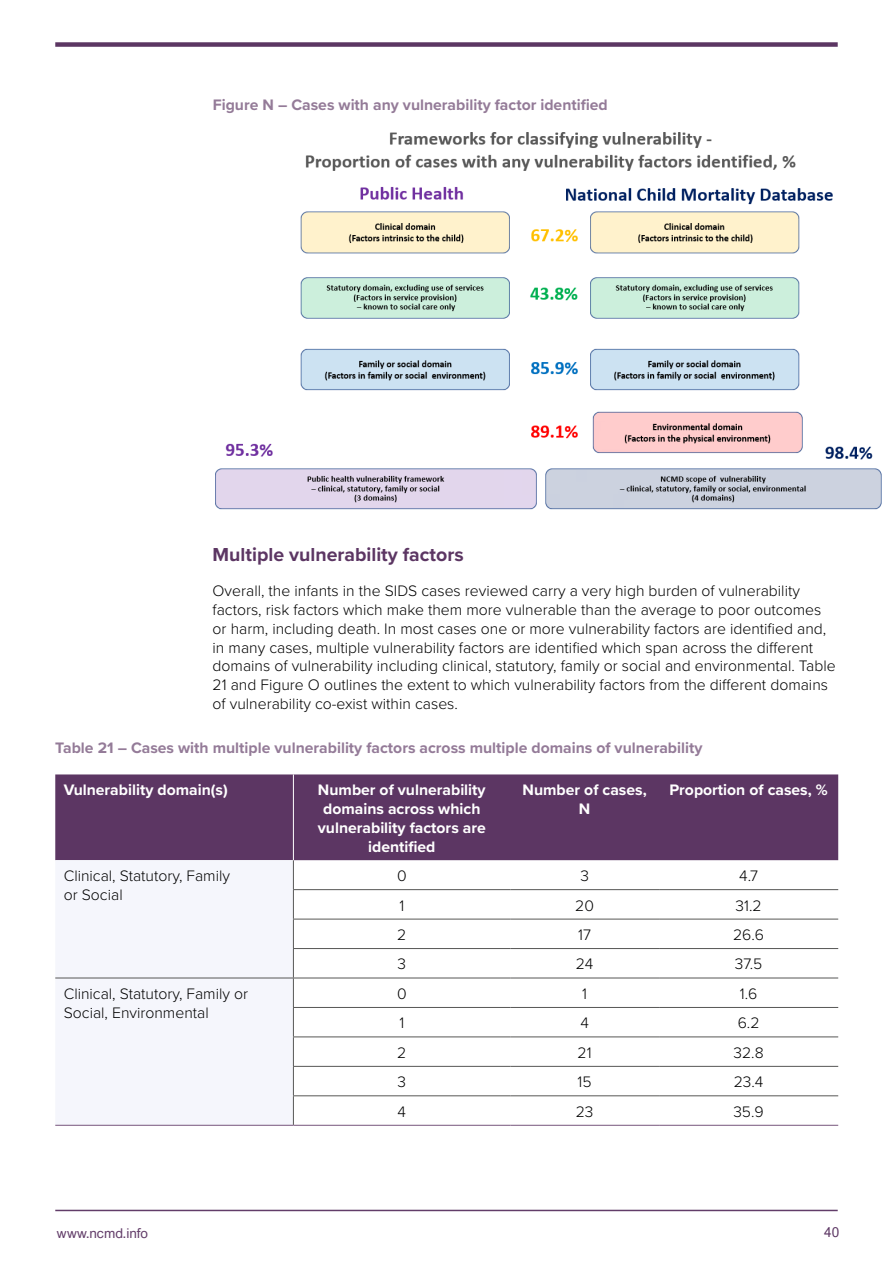
<style>
.page{position:relative;width:893px;height:1263px;background:#fff}
.page>*{position:absolute;margin:0;border:0;box-sizing:border-box;transform-origin:0 0}
.t1{font:700 19.5px "Proxima Nova";color:#5c3663}
.t2{font:300 15.75px/18.8px "Proxima Nova";color:#000}
.t3{font:700 15.75px "Proxima Nova";color:#947b98}
.t4{font:700 15.75px/18.8px "Proxima Nova";color:#fff;text-align:center}
.t5{font:13.5px "Arial Nova";color:#623d69}
.t6{font:13.5px "Arial Nova";color:#5c3663}
</style>
<div class="page">
<hr style="left:55px;top:1210px;width:783px;height:1px;background:#623d69">
<div style="left:55px;top:42px;width:783px;height:5px;background:#5c3663"></div>
<img style="left:215px;top:132px;width:667px;height:378px">
<div style="left:55px;top:774px;width:783px;height:86px;background:#5c3663"></div>
<div style="left:55px;top:860px;width:238px;height:265px;background:#f5f6fc"></div>
<hr style="left:293px;top:889px;width:217px;height:1px;background:#575756">
<hr style="left:510px;top:889px;width:149px;height:1px;background:#575756">
<hr style="left:659px;top:889px;width:179px;height:1px;background:#575756">
<hr style="left:293px;top:919px;width:217px;height:1px;background:#575756">
<hr style="left:510px;top:919px;width:149px;height:1px;background:#575756">
<hr style="left:659px;top:919px;width:179px;height:1px;background:#575756">
<hr style="left:293px;top:948px;width:217px;height:1px;background:#575756">
<hr style="left:510px;top:948px;width:149px;height:1px;background:#575756">
<hr style="left:659px;top:948px;width:179px;height:1px;background:#575756">
<hr style="left:55px;top:978px;width:238px;height:1px;background:#575756">
<hr style="left:293px;top:978px;width:217px;height:1px;background:#575756">
<hr style="left:510px;top:978px;width:149px;height:1px;background:#575756">
<hr style="left:659px;top:978px;width:179px;height:1px;background:#575756">
<hr style="left:293px;top:1007px;width:217px;height:1px;background:#575756">
<hr style="left:510px;top:1007px;width:149px;height:1px;background:#575756">
<hr style="left:659px;top:1007px;width:179px;height:1px;background:#575756">
<hr style="left:293px;top:1036px;width:217px;height:1px;background:#575756">
<hr style="left:510px;top:1036px;width:149px;height:1px;background:#575756">
<hr style="left:659px;top:1036px;width:179px;height:1px;background:#575756">
<hr style="left:293px;top:1066px;width:217px;height:1px;background:#575756">
<hr style="left:510px;top:1066px;width:149px;height:1px;background:#575756">
<hr style="left:659px;top:1066px;width:179px;height:1px;background:#575756">
<hr style="left:293px;top:1095px;width:217px;height:1px;background:#575756">
<svg style="left:293px;top:860px;width:1px;height:265px"></svg>
<hr style="left:510px;top:1095px;width:149px;height:1px;background:#575756">
<hr style="left:659px;top:1095px;width:179px;height:1px;background:#575756">
<hr style="left:293px;top:1125px;width:217px;height:1px;background:#77557c">
<hr style="left:510px;top:1125px;width:149px;height:1px;background:#77557c">
<hr style="left:659px;top:1125px;width:179px;height:1px;background:#77557c">
<hr style="left:55px;top:1125px;width:238px;height:1px;background:#77557c">
<hr style="left:293px;top:774px;width:1px;height:86px;background:#fff">
<p class="t3" style="left:213px;top:93px;width:397px">Figure N – Cases with any vulnerability factor identified</p>
<p class="t1" style="left:213px;top:540px;width:253px">Multiple vulnerability factors</p>
<p class="t2" style="left:213px;top:581px;width:625px">Overall, the infants in the SIDS cases reviewed carry a very high burden of vulnerability factors, risk factors which make them more vulnerable than the average to poor outcomes or harm, including death. In most cases one or more vulnerability factors are identified and, in many cases, multiple vulnerability factors are identified which span across the different domains of vulnerability including clinical, statutory, family or social and environmental. Table 21 and Figure O outlines the extent to which vulnerability factors from the different domains of vulnerability co-exist within cases.</p>
<p class="t3" style="left:55px;top:736px;width:649px">Table 21 – Cases with multiple vulnerability factors across multiple domains of vulnerability</p>
<p class="t4" style="left:64px;top:780px;width:165px">Vulnerability domain(s)</p>
<p class="t4" style="left:318px;top:780px;width:169px">Number of vulnerability domains across which vulnerability factors are identified</p>
<p class="t4" style="left:523px;top:780px;width:126px">Number of cases,<br>N</p>
<p class="t4" style="left:669px;top:780px;width:160px">Proportion of cases, %</p>
<p class="t2" style="left:64px;top:866px;width:168px">Clinical, Statutory, Family or Social</p>
<p class="t2" style="left:397px;top:866px;width:11px">0</p>
<p class="t2" style="left:580px;top:866px;width:10px">3</p>
<p class="t2" style="left:739px;top:866px;width:20px">4.7</p>
<p class="t2" style="left:399px;top:895px;width:6px">1</p>
<p class="t2" style="left:575px;top:895px;width:20px">20</p>
<p class="t2" style="left:736px;top:895px;width:28px">31.2</p>
<p class="t2" style="left:397px;top:924px;width:11px">2</p>
<p class="t2" style="left:578px;top:924px;width:14px">17</p>
<p class="t2" style="left:733px;top:924px;width:33px">26.6</p>
<p class="t2" style="left:398px;top:954px;width:10px">3</p>
<p class="t2" style="left:576px;top:954px;width:19px">24</p>
<p class="t2" style="left:735px;top:954px;width:29px">37.5</p>
<p class="t2" style="left:64px;top:983px;width:186px">Clinical, Statutory, Family or<br>Social, Environmental</p>
<p class="t2" style="left:397px;top:983px;width:11px">0</p>
<p class="t2" style="left:582px;top:983px;width:6px">1</p>
<p class="t2" style="left:740px;top:983px;width:19px">1.6</p>
<p class="t2" style="left:399px;top:1013px;width:6px">1</p>
<p class="t2" style="left:580px;top:1013px;width:10px">4</p>
<p class="t2" style="left:738px;top:1013px;width:23px">6.2</p>
<p class="t2" style="left:397px;top:1042px;width:11px">2</p>
<p class="t2" style="left:578px;top:1042px;width:16px">21</p>
<p class="t2" style="left:733px;top:1042px;width:32px">32.8</p>
<p class="t2" style="left:397px;top:1072px;width:10px">3</p>
<p class="t2" style="left:578px;top:1072px;width:16px">15</p>
<p class="t2" style="left:734px;top:1072px;width:31px">23.4</p>
<p class="t2" style="left:397px;top:1101px;width:10px">4</p>
<p class="t2" style="left:576px;top:1101px;width:19px">23</p>
<p class="t2" style="left:733px;top:1101px;width:32px">35.9</p>
<p class="t5" style="left:57px;top:1225px;width:93px">www.ncmd.info</p>
<p class="t6" style="left:824px;top:1224px;width:17px">40</p>
</div>
